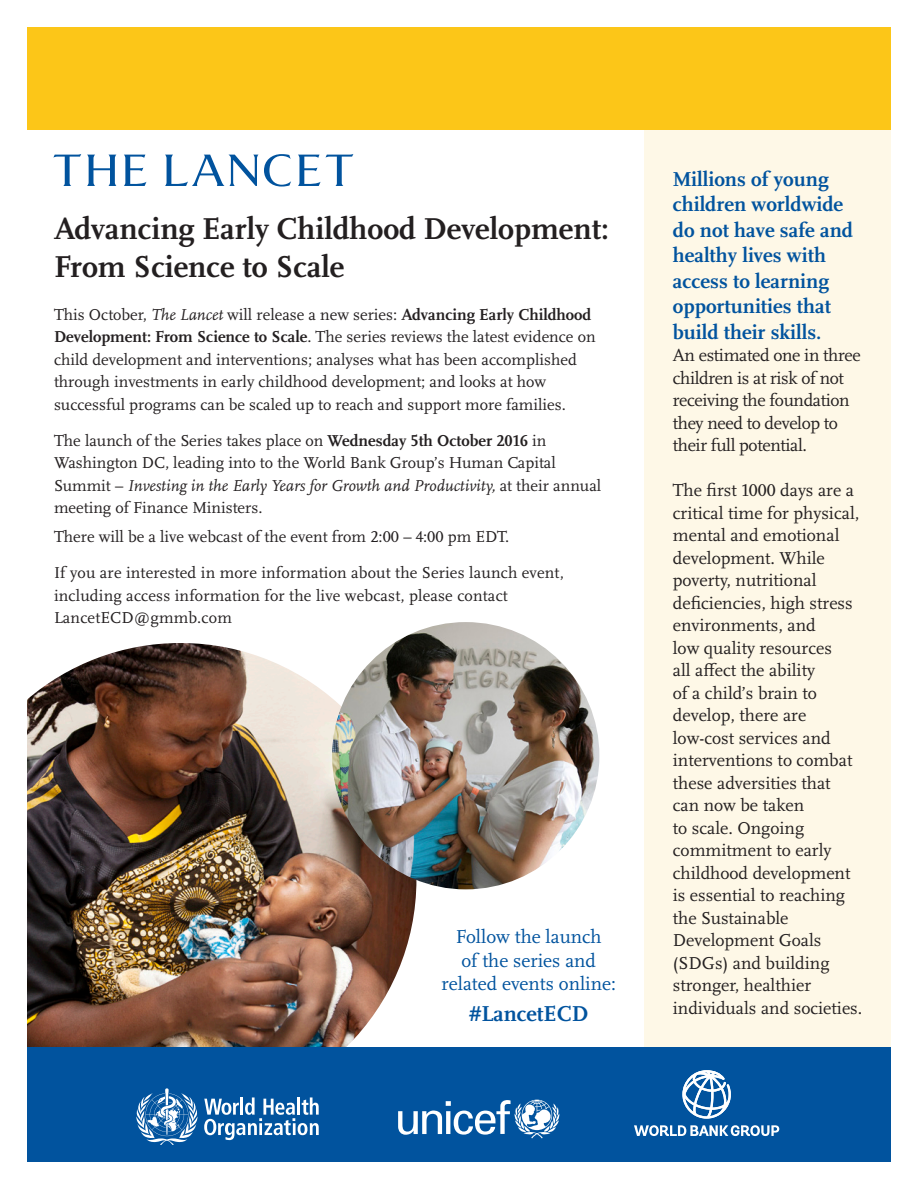
<style>
.page{position:relative;width:918px;height:1188px;background:#fff}
.page>*{position:absolute;margin:0;border:0;box-sizing:border-box;transform-origin:0 0}
.t1{font:700 31.5px/37.8px "Scala Lancet Pro";color:#231f20}
.t2{font:700 22.5px "Scala Lancet Pro";color:#01539e}
.t3{font:700 21px/25.5px "Scala Lancet Pro";color:#01539e}
.t4{font:19.5px/23.4px "Scala Lancet Pro";color:#01539e;text-align:center}
.t5{font:18px/22.5px "Scala Lancet Pro";color:#231f20}
.t6{font:18px/22.5px "Scala Lancet Pro";letter-spacing:-.02em;color:#231f20}
.t7{font:16.5px/22.5px "Scala Lancet Pro";color:#231f20}
.s1{font-style:italic}
.s2{font-weight:700}
</style>
<div class="page">
<div style="left:645px;top:130px;width:246px;height:918px;background:#fef8e7"></div>
<img style="left:27px;top:643px;width:389px;height:405px">
<div style="left:27px;top:27px;width:864px;height:103px;background:#fcc618"></div>
<svg style="left:87px;top:155px;width:29px;height:31px"></svg>
<svg style="left:124px;top:155px;width:22px;height:31px"></svg>
<svg style="left:165px;top:154px;width:126px;height:33px"></svg>
<svg style="left:53px;top:154px;width:28px;height:32px"></svg>
<svg style="left:298px;top:154px;width:55px;height:32px"></svg>
<div style="left:27px;top:1048px;width:864px;height:114px;background:#01539e"></div>
<svg style="left:682px;top:1070px;width:49px;height:49px"></svg>
<svg style="left:634px;top:1125px;width:145px;height:11px"></svg>
<svg style="left:204px;top:1097px;width:115px;height:43px"></svg>
<svg style="left:136px;top:1088px;width:62px;height:57px"></svg>
<svg style="left:398px;top:1100px;width:161px;height:38px"></svg>
<img style="left:332px;top:622px;width:267px;height:267px;border-radius:134px">
<p class="t1" style="left:54px;top:210px;width:557px">Advancing Early Childhood Development:<br>From Science to Scale</p>
<p class="t7" style="left:54px;top:303px;width:543px">This October, <span class="s1">The Lancet</span> will release a new series: <span class="s2">Advancing Early Childhood Development: From Science to Scale</span>. The series reviews the latest evidence on child development and interventions; analyses what has been accomplished through investments in early childhood development; and looks at how successful programs can be scaled up to reach and support more families.</p>
<p class="t7" style="left:54px;top:429px;width:549px">The launch of the Series takes place on <span class="s2">Wednesday 5th October 2016</span> in Washington DC, leading into to the World Bank Group’s Human Capital Summit – <span class="s1">Investing in the Early Years for Growth and Productivity,</span> at their annual meeting of Finance Ministers.</p>
<p class="t7" style="left:54px;top:526px;width:457px">There will be a live webcast of the event from 2:00 – 4:00 pm EDT.</p>
<p class="t7" style="left:54px;top:562px;width:511px">If you are interested in more information about the Series launch event, including access information for the live webcast, please contact<br>LancetECD@gmmb.com</p>
<p class="t4" style="left:442px;top:925px;width:176px">Follow the launch<br>of the series and related events online:</p>
<p class="t2" style="left:469px;top:1001px;width:121px">#LancetECD</p>
<p class="t3" style="left:673px;top:166px;width:182px">Millions of young children worldwide do not have safe and healthy lives with access to learning opportunities that build their skills.</p>
<p class="t6" style="left:673px;top:344px;width:189px">An estimated one in three children is at risk of not receiving the foundation they need to develop to their full potential.</p>
<p class="t5" style="left:673px;top:479px;width:191px">The first 1000 days are a critical time for physical, mental and emotional development. While poverty, nutritional deficiencies, high stress environments, and<br>low quality resources<br>all affect the ability<br>of a child’s brain to develop, there are low-cost services and interventions to combat these adversities that<br>can now be taken<br>to scale. Ongoing commitment to early childhood development is essential to reaching the Sustainable<br>Development Goals (SDGs) and building stronger, healthier individuals and societies.</p>
</div>
